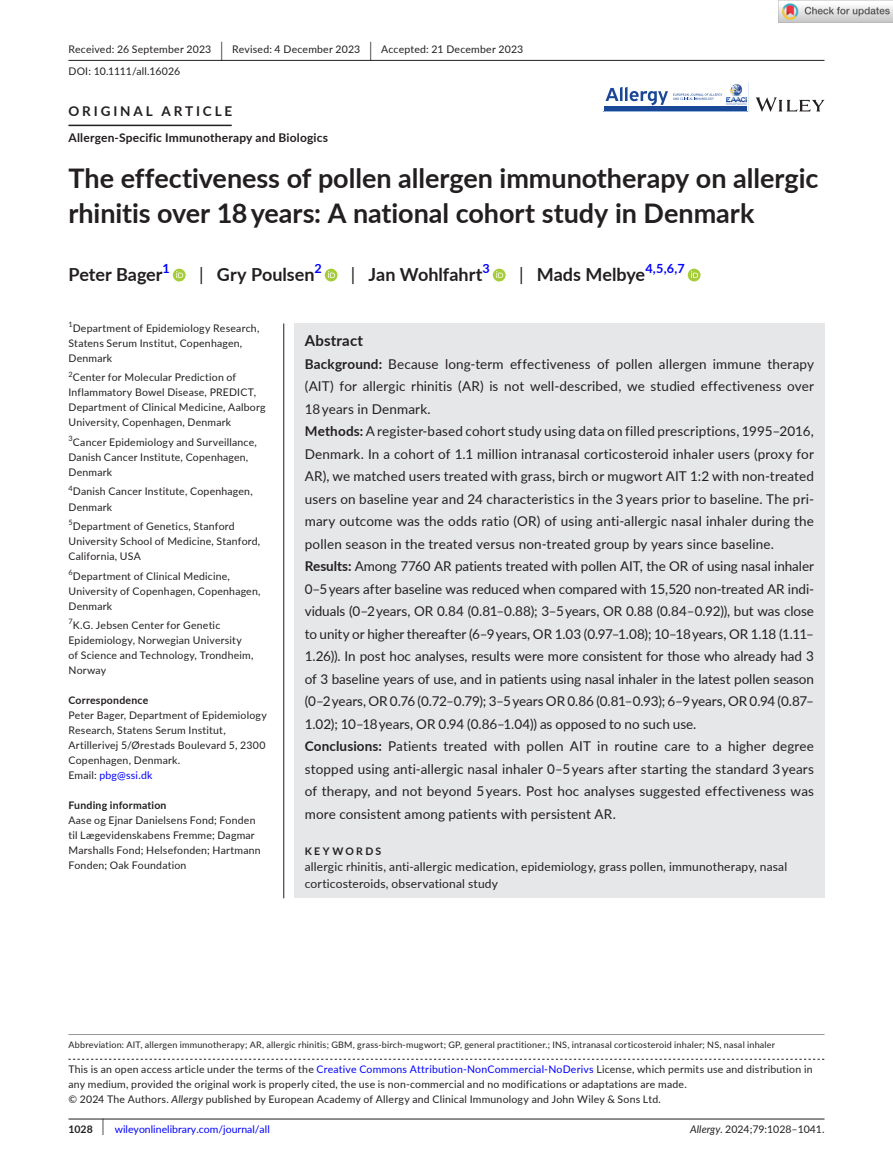
<style>
.page{position:relative;width:893px;height:1174px;background:#fff}
.page>*{position:absolute;margin:0;border:0;box-sizing:border-box;transform-origin:0 0}
.t1{font:700 27px/34.5px "Lato";color:#231f20}
.t2{font:700 18px "Lato";color:#231f20}
.t3{font:700 15px "Lato";letter-spacing:.015em;color:#231f20}
.t4{font:13.5px/22.5px "Lato";letter-spacing:.01em;color:#231f20}
.t5{font:700 13.5px "Lato";letter-spacing:.215em;color:#231f20}
.t6{font:700 12.6px "Lato";color:#00f}
.t7{font:12px/16.5px "Lato";letter-spacing:.015em;color:#231f20}
.t8{font:700 12px "Lato";letter-spacing:.015em;color:#231f20}
.t9{font:10.5px/15px "Lato";letter-spacing:.02em;color:#231f20}
.t10{font:10.5px "Lato";color:#00f}
.t11{font:700 10.5px "Lato";letter-spacing:.02em;color:#231f20}
.t12{font:10.5px "Lato";color:#231f20}
.t13{font:700 10.5px "Lato";letter-spacing:.22em;color:#231f20}
.t14{font:9px "Lato";letter-spacing:.025em;color:#231f20}
.t15{font:7.35px "Lato";color:#231f20}
.s1{font-size:19.65px}
.s2{font-weight:400}
.s3{color:#00f}
.s4{font-weight:700}
.s5{font-style:italic}
.s6{font-weight:700;color:#231f20}
.s7{font-size:17.4px;color:#231f20}
</style>
<div class="page">
<hr style="left:68px;top:1118px;width:756px;height:1px;background:#231f20">
<svg style="left:756px;top:97px;width:68px;height:15px"></svg>
<svg style="left:603px;top:86px;width:145px;height:26px"></svg>
<div style="left:604px;top:106px;width:143px;height:5px;background:#1b4896"></div>
<img style="left:725px;top:84px;width:22px;height:21px">
<hr style="left:68px;top:60px;width:756px;height:1px;background:#231f20">
<hr style="left:68px;top:125px;width:164px;height:1px;background:#231f20">
<div style="left:173px;top:269px;width:13px;height:12px;background:#a5cd39;border-radius:50%"></div>
<svg style="left:176px;top:271px;width:7px;height:7px"></svg>
<div style="left:325px;top:269px;width:12px;height:12px;background:#a5cd39;border-radius:50%"></div>
<svg style="left:328px;top:271px;width:7px;height:7px"></svg>
<div style="left:493px;top:269px;width:13px;height:12px;background:#a5cd39;border-radius:50%"></div>
<svg style="left:496px;top:271px;width:7px;height:7px"></svg>
<div style="left:688px;top:269px;width:12px;height:12px;background:#a5cd39;border-radius:50%"></div>
<svg style="left:691px;top:271px;width:7px;height:7px"></svg>
<hr style="left:68px;top:1034px;width:756px;height:1px;background:#939598">
<div style="left:294px;top:323px;width:530px;height:575px;background:#e6e7e9"></div>
<hr style="left:283px;top:323px;width:1px;height:575px;background:#231f20">
<svg style="left:68px;top:1058px;width:756px;height:1px"></svg>
<img style="left:779px;top:0;width:114px;height:23px">
<p class="t9" style="left:68px;top:38px;width:456px;line-height:21.8px">Received: 26 September 2023 <span class="s1">|</span> Revised: 4 December 2023 <span class="s1">|</span> Accepted: 21 December 2023<br>DOI: 10.1111/all.16026</p>
<p class="t5" style="left:68px;top:101px;width:165px">ORIGINAL ARTICLE</p>
<p class="t8" style="left:68px;top:129px;width:261px">Allergen-Specific Immunotherapy and Biologics</p>
<h1 class="t1" style="left:68px;top:160px;width:751px">The effectiveness of pollen allergen immunotherapy on allergic rhinitis over 18 years: A national cohort study in Denmark</h1>
<h2 class="t2" style="left:68px;top:262px;width:96px">Peter Bager</h2>
<p class="t6" style="left:163px;top:259px;width:9px">1</p>
<h2 class="t2" style="left:199px;top:262px;width:117px"><span class="s2">|</span> Gry Poulsen</h2>
<p class="t6" style="left:314px;top:259px;width:9px">2</p>
<h2 class="t2" style="left:351px;top:262px;width:133px"><span class="s2">|</span> Jan Wohlfahrt</h2>
<p class="t6" style="left:483px;top:259px;width:9px">3</p>
<h2 class="t2" style="left:519px;top:262px;width:128px"><span class="s2">|</span> Mads Melbye</h2>
<p class="t6" style="left:645px;top:259px;width:41px">4,5,6,7</p>
<p class="t15" style="left:68px;top:319px;width:6px">1</p>
<p class="t9" style="left:68px;top:320px;width:192px;text-indent:4px">Department of Epidemiology Research,<br>Statens Serum Institut, Copenhagen,<br>Denmark</p>
<p class="t15" style="left:68px;top:369px;width:6px">2</p>
<p class="t9" style="left:68px;top:370px;width:199px;text-indent:4px">Center for Molecular Prediction of Inflammatory Bowel Disease, PREDICT, Department of Clinical Medicine, Aalborg University, Copenhagen, Denmark</p>
<p class="t9" style="left:68px;top:434px;width:190px"><sup>3</sup>Cancer Epidemiology and Surveillance,<br>Danish Cancer Institute, Copenhagen,<br>Denmark</p>
<p class="t9" style="left:68px;top:484px;width:186px"><sup>4</sup>Danish Cancer Institute, Copenhagen,<br>Denmark</p>
<p class="t9" style="left:68px;top:518px;width:193px"><sup>5</sup>Department of Genetics, Stanford<br>University School of Medicine, Stanford,<br>California, USA</p>
<p class="t9" style="left:68px;top:568px;width:194px"><sup>6</sup>Department of Clinical Medicine,<br>University of Copenhagen, Copenhagen,<br>Denmark</p>
<p class="t9" style="left:68px;top:617px;width:186px"><sup>7</sup>K.G. Jebsen Center for Genetic<br>Epidemiology, Norwegian University of Science and Technology, Trondheim,<br>Norway</p>
<p class="t11" style="left:68px;top:692px;width:81px">Correspondence</p>
<p class="t9" style="left:68px;top:707px;width:200px">Peter Bager, Department of Epidemiology<br>Research, Statens Serum Institut,<br>Artillerivej 5/Ørestads Boulevard 5, 2300<br>Copenhagen, Denmark.<br>Email: <span class="s3">pbg@ssi.dk</span></p>
<p class="t11" style="left:68px;top:797px;width:100px">Funding information</p>
<p class="t9" style="left:68px;top:812px;width:194px">Aase og Ejnar Danielsens Fond; Fonden til Lægevidenskabens Fremme; Dagmar Marshalls Fond; Helsefonden; Hartmann Fonden; Oak Foundation</p>
<p class="t3" style="left:305px;top:329px;width:60px">Abstract</p>
<p class="t4" style="left:305px;top:352px;width:511px"><span class="s4">Background:</span> Because long-term effectiveness of pollen allergen immune therapy (AIT) for allergic rhinitis (AR) is not well-described, we studied effectiveness over 18 years in Denmark.<br><span class="s4">Methods:</span> A register-based cohort study using data on filled prescriptions, 1995–2016, Denmark. In a cohort of 1.1 million intranasal corticosteroid inhaler users (proxy for AR), we matched users treated with grass, birch or mugwort AIT 1:2 with non-treated users on baseline year and 24 characteristics in the 3 years prior to baseline. The pri&shy;mary outcome was the odds ratio (OR) of using anti-allergic nasal inhaler during the pollen season in the treated versus non-treated group by years since baseline.<br><span class="s4">Results:</span> Among 7760 AR patients treated with pollen AIT, the OR of using nasal inhaler 0–5 years after baseline was reduced when compared with 15,520 non-treated AR indi&shy;viduals (0–2 years, OR 0.84 (0.81–0.88); 3–5 years, OR 0.88 (0.84–0.92)), but was close to unity or higher thereafter (6–9 years, OR 1.03 (0.97–1.08); 10–18 years, OR 1.18 (1.11– 1.26)). In post hoc analyses, results were more consistent for those who already had 3 of 3 baseline years of use, and in patients using nasal inhaler in the latest pollen season (0–2 years, OR 0.76 (0.72–0.79); 3–5 years OR 0.86 (0.81–0.93); 6–9 years, OR 0.94 (0.87– 1.02); 10–18 years, OR 0.94 (0.86–1.04)) as opposed to no such use.<br><span class="s4">Conclusions:</span> Patients treated with pollen AIT in routine care to a higher degree stopped using anti-allergic nasal inhaler 0–5 years after starting the standard 3 years of therapy, and not beyond 5 years. Post hoc analyses suggested effectiveness was more consistent among patients with persistent AR.</p>
<p class="t13" style="left:305px;top:843px;width:78px">KEYWORDS</p>
<p class="t7" style="left:305px;top:858px;width:484px">allergic rhinitis, anti-allergic medication, epidemiology, grass pollen, immunotherapy, nasal corticosteroids, observational study</p>
<p class="t14" style="left:68px;top:1038px;width:708px">Abbreviation: AIT, allergen immunotherapy; AR, allergic rhinitis; GBM, grass-birch-mugwort; GP, general practitioner.; INS, intranasal corticosteroid inhaler; NS, nasal inhaler</p>
<p class="t9" style="left:68px;top:1061px;width:746px">This is an open access article under the terms of the <span class="s3">Creative Commons Attribution-NonCommercial-NoDerivs</span> License, which permits use and distribution in any medium, provided the original work is properly cited, the use is non-commercial and no modifications or adaptations are made.<br>© 2024 The Authors. <span class="s5">Allergy</span> published by European Academy of Allergy and Clinical Immunology and John Wiley &amp; Sons Ltd.</p>
<p class="t10" style="left:68px;top:1121px;width:203px"><span class="s6">1028</span> <span class="s7">|</span> wileyonlinelibrary.com/journal/all</p>
<p class="t12" style="left:690px;top:1121px;width:136px"><span class="s5">Allergy.</span> 2024;79:1028–1041.</p>
</div>
